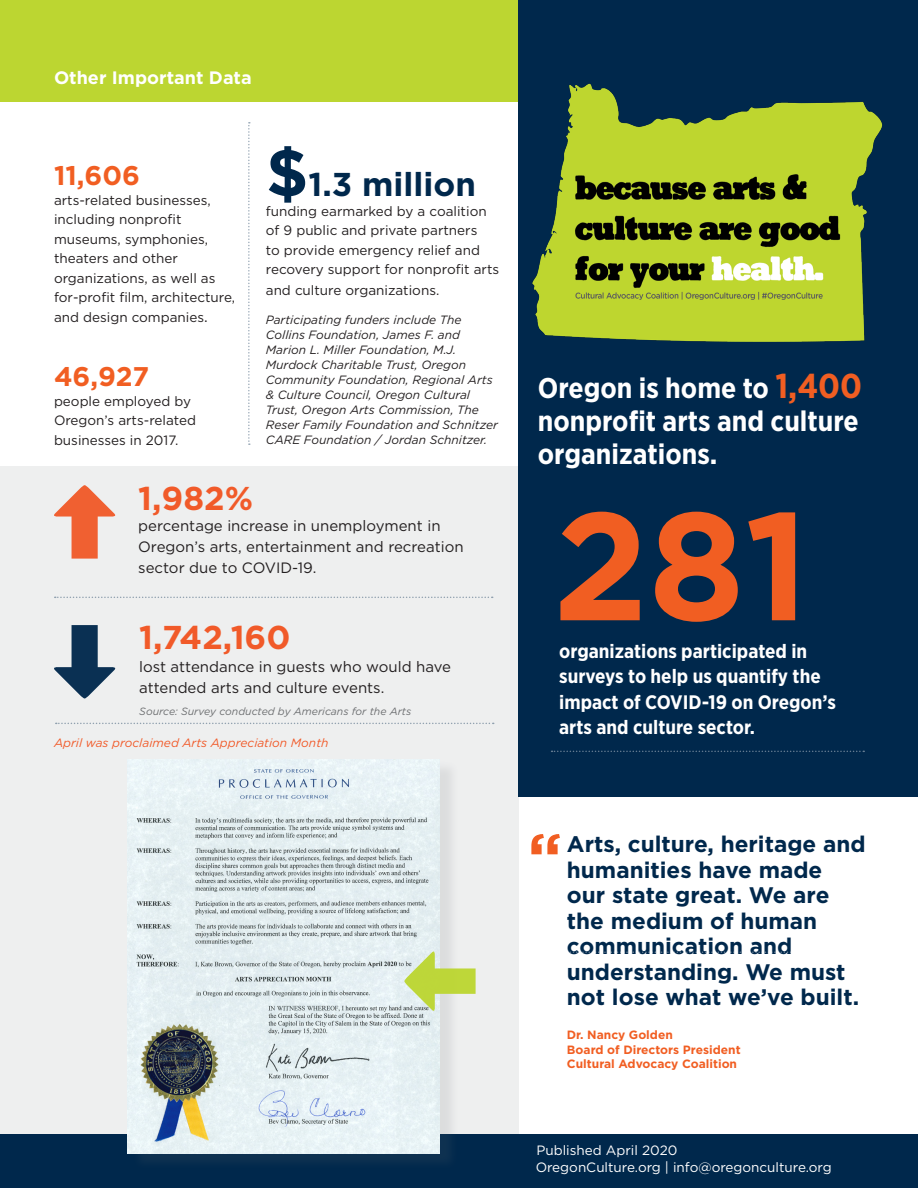
<style>
.page{position:relative;width:918px;height:1188px;background:#fff}
.page>*{position:absolute;margin:0;border:0;box-sizing:border-box;transform-origin:0 0}
.t1{font:700 153px "Gotham";color:#f15e22}
.t2{font:700 63px "Gotham";color:#f15e22}
.t3{font:700 33px "Gotham";color:#f15a29}
.t4{font:700 33px "Gotham";color:#00284c}
.Paragraph_Style_1{font:700 28.5px/33px "Gotham Narrow";color:#fff}
.Paragraph_Style_2{font:700 27px "Gotham";color:#f15e22}
.Paragraph_Style_4{font:700 22.5px/25.5px "Gotham";color:#00284c}
.Paragraph_Style_1-2{font:700 19.5px/25.5px "Gotham Narrow";color:#fff}
.t5{font:700 18px "Gotham";color:#fff}
.Paragraph_Style_3{font:15px/21px "Gotham";color:#231f20}
.Paragraph_Style_3-2{font:13.5px/19.5px "Gotham";color:#231f20}
.t6{font:13.5px "Gotham";color:#fff}
.Paragraph_Style_3-3{font:italic 12px/15px "Gotham";color:#231f20}
.Paragraph_Style_4-2{font:700 12px/14.4px "Gotham";color:#f15e22}
.t7{font:italic 12px "Gotham";color:#f15a29}
.t8{font:italic 10.5px "Gotham";color:#6d6f71}
.s1{font-size:15px}
.s2{font-size:66px}
.s3{font-size:34.5px;color:#f15e22}
</style>
<div class="page">
<div style="left:0;top:1134px;width:918px;height:54px;background:#00284c"></div>
<div style="left:0;top:467px;width:518px;height:667px;background:#eeefef"></div>
<div style="left:0;top:0;width:918px;height:101px;background:#bcd631"></div>
<div style="left:518px;top:0;width:400px;height:796px;background:#00284c"></div>
<img style="left:532px;top:83px;width:351px;height:259px">
<svg style="left:552px;top:751px;width:312px;height:1px"></svg>
<svg style="left:54px;top:485px;width:62px;height:74px"></svg>
<svg style="left:54px;top:625px;width:62px;height:74px"></svg>
<svg style="left:55px;top:597px;width:438px;height:1px"></svg>
<svg style="left:56px;top:723px;width:438px;height:1px"></svg>
<svg style="left:248px;top:122px;width:2px;height:323px"></svg>
<div style="left:132px;top:760px;width:328px;height:411px;background:#6d6f71;opacity:.14"></div>
<img style="left:128px;top:759px;width:312px;height:394px">
<svg style="left:404px;top:950px;width:72px;height:62px"></svg>
<p class="t5" style="left:54px;top:66px;width:199px">Other Important Data</p>
<p class="Paragraph_Style_2" style="left:54px;top:158px;width:87px">11,606</p>
<p class="Paragraph_Style_3-2" style="left:54px;top:190px;width:183px">arts-related businesses, including nonprofit museums, symphonies, theaters and other organizations, as well as for-profit film, architecture, and design companies<span class="s1">.</span></p>
<p class="Paragraph_Style_2" style="left:54px;top:359px;width:97px">46,927</p>
<p class="Paragraph_Style_3-2" style="left:54px;top:391px;width:144px">people employed by<br>Oregon’s arts-related businesses in 2017.</p>
<p class="t4" style="left:266px;top:163px;width:212px"><span class="s2">$</span>1.3 million</p>
<p class="Paragraph_Style_3-2" style="left:266px;top:201px;width:235px">funding earmarked by a coalition of 9 public and private partners<br>to provide emergency relief and recovery support for nonprofit arts</p>
<p class="Paragraph_Style_3-2" style="left:266px;top:280px;width:175px">and culture organizations.</p>
<p class="Paragraph_Style_3-3" style="left:266px;top:312px;width:234px">Participating funders include The Collins Foundation, James F. and Marion L. Miller Foundation, M.J.<br>Murdock Charitable Trust, Oregon Community Foundation, Regional Arts &amp; Culture Council, Oregon Cultural Trust, Oregon Arts Commission, The Reser Family Foundation and Schnitzer CARE Foundation / Jordan Schnitzer.</p>
<p class="t3" style="left:138px;top:476px;width:116px">1,982%</p>
<p class="Paragraph_Style_3" style="left:138px;top:515px;width:327px">percentage increase in unemployment in<br>Oregon’s arts, entertainment and recreation sector due to COVID-19.</p>
<p class="t3" style="left:139px;top:615px;width:153px">1,742,160</p>
<p class="Paragraph_Style_3" style="left:139px;top:656px;width:313px">lost attendance in guests who would have attended arts and culture events.</p>
<p class="t8" style="left:139px;top:704px;width:273px">Source: Survey conducted by Americans for the Arts</p>
<p class="t7" style="left:54px;top:735px;width:276px">April was proclaimed Arts Appreciation Month</p>
<p class="Paragraph_Style_1" style="left:538px;top:371px;width:326px">Oregon is home to <span class="s3">1,400 </span>nonprofit arts and culture organizations.</p>
<p class="t1" style="left:553px;top:465px;width:258px">281</p>
<p class="Paragraph_Style_1-2" style="left:559px;top:638px;width:278px">organizations participated in surveys to help us quantify the impact of COVID-19 on Oregon’s arts and culture sector.</p>
<p class="t2" style="left:528px;top:814px;width:36px">“</p>
<p class="Paragraph_Style_4" style="left:567px;top:832px;width:300px">Arts, culture, heritage and humanities have made our state great. We are the medium of human communication and understanding. We must not lose what we’ve built.</p>
<p class="Paragraph_Style_4-2" style="left:567px;top:1028px;width:175px">Dr. Nancy Golden<br>Board of Directors President</p>
<p class="Paragraph_Style_4-2" style="left:567px;top:1057px;width:172px">Cultural Advocacy Coalition</p>
<p class="t6" style="left:536px;top:1141px;width:143px">Published April 2020</p>
<p class="t6" style="left:536px;top:1158px;width:298px">OregonCulture.org | info@oregonculture.org</p>
</div>
